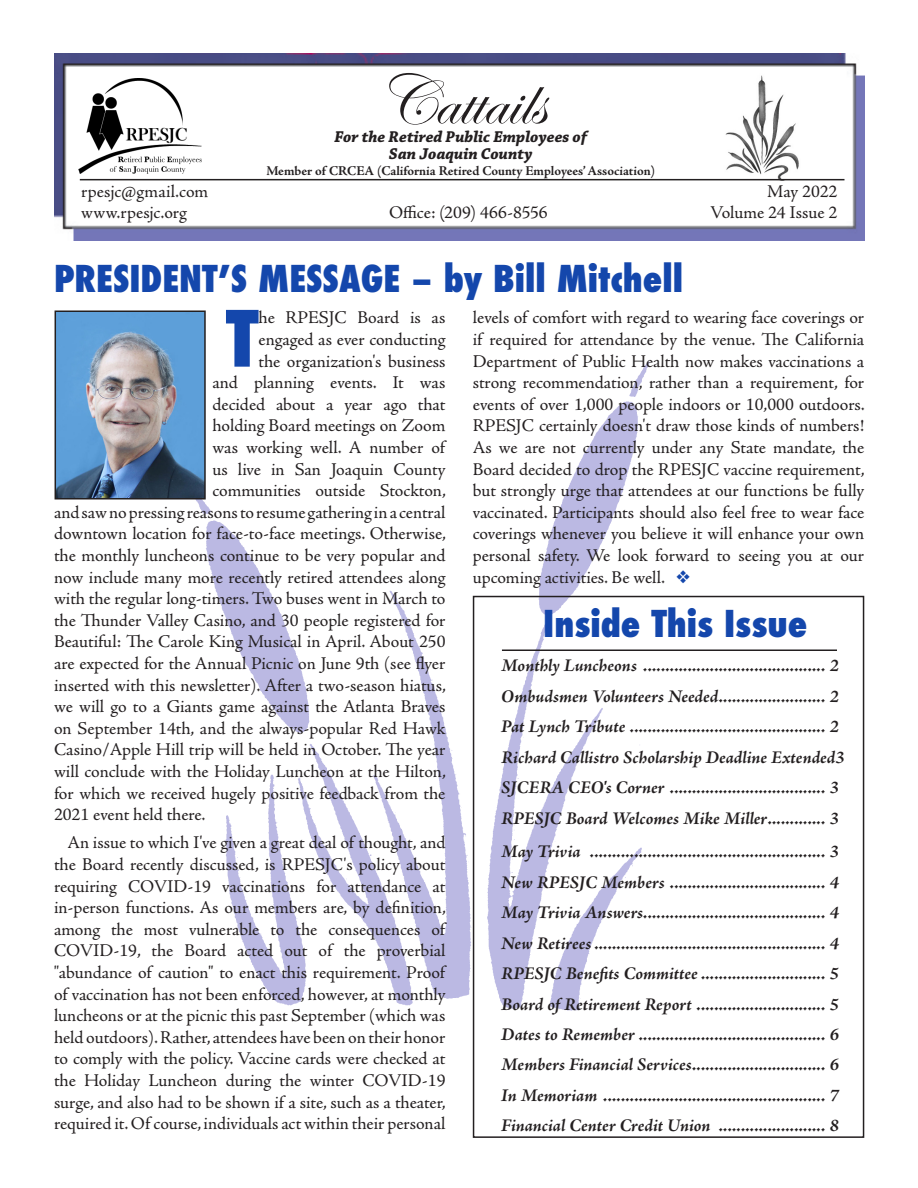
<style>
.page{position:relative;width:918px;height:1188px;background:#fff}
.page>*{position:absolute;margin:0;border:0;box-sizing:border-box;transform-origin:0 0}
.Cover{font:800 condensed 75.3px "Futura";color:#1447ac}
.t1{font:72px "Edwardian Script ITC";color:#231f20}
.t2{font:800 condensed 36px "Futura";color:#1447ac}
.Cover-2{font:18px/21.6px "Adobe Jenson Pro";letter-spacing:-.005em;color:#231f20;text-align:justify}
.t3{font:italic 700 18px "Adobe Jenson Pro";color:#231f20}
.t4{font:italic 700 16.5px "Chaparral Pro";color:#231f20}
.t5{font:700 13.5px "Adobe Jenson Pro";letter-spacing:-.005em;color:#231f20}
.s1{color:#1447ac}
</style>
<div class="page">
<img style="left:55px;top:53px;width:810px;height:188px">
<img style="left:196px;top:361px;width:479px;height:716px">
<img style="left:58px;top:313px;width:145px;height:184px">
<div style="left:55px;top:310px;width:151px;height:190px;border:2px solid #231f20"></div>
<img style="left:723px;top:73px;width:77px;height:109px">
<hr style="left:80px;top:179px;width:765px;height:1px;background:#231f20">
<img style="left:79px;top:79px;width:123px;height:94px">
<div style="left:473px;top:596px;width:391px;height:542px;border:2px solid #231f20"></div>
<hr style="left:502px;top:650px;width:335px;height:1px;background:#231f20">
<p class="t1" style="left:377px;top:62px;width:170px">Cattails</p>
<p class="t4" style="left:334px;top:127px;width:254px">For the Retired Public Employees of</p>
<p class="t4" style="left:389px;top:144px;width:145px">San Joaquin County</p>
<p class="t5" style="left:266px;top:163px;width:390px">Member of CRCEA (California Retired County Employees’ Association)</p>
<p class="Cover-2" style="left:81px;top:180px;width:128px">rpesjc@gmail.com</p>
<p class="Cover-2" style="left:767px;top:180px;width:72px">May 2022</p>
<p class="Cover-2" style="left:81px;top:202px;width:107px">www.rpesjc.org</p>
<p class="Cover-2" style="left:389px;top:202px;width:160px">Office: (209) 466-8556</p>
<p class="Cover-2" style="left:710px;top:202px;width:129px">Volume 24 Issue 2</p>
<p class="t2" style="left:54px;top:254px;width:631px">PRESIDENT’S MESSAGE – by Bill Mitchell</p>
<p class="Cover" style="left:226px;top:287px;width:34px">T</p>
<p class="Cover-2" style="left:259px;top:307px;width:188px">he RPESJC Board is as</p>
<p class="Cover-2" style="left:259px;top:329px;width:188px">engaged as ever conducting</p>
<p class="Cover-2" style="left:259px;top:351px;width:188px">the organization's business</p>
<p class="Cover-2" style="left:212px;top:372px;width:234px">and planning events. It was</p>
<p class="Cover-2" style="left:212px;top:394px;width:235px">decided about a year ago that</p>
<p class="Cover-2" style="left:212px;top:415px;width:235px">holding Board meetings on Zoom</p>
<p class="Cover-2" style="left:212px;top:437px;width:234px">was working well. A number of</p>
<p class="Cover-2" style="left:212px;top:459px;width:235px">us live in San Joaquin County</p>
<p class="Cover-2" style="left:212px;top:480px;width:235px">communities outside Stockton,</p>
<p class="Cover-2" style="left:54px;top:502px;width:393px">and saw no pressing reasons to resume gathering in a central</p>
<p class="Cover-2" style="left:54px;top:523px;width:394px">downtown location for face-to-face meetings. Otherwise,</p>
<p class="Cover-2" style="left:54px;top:545px;width:393px">the monthly luncheons continue to be very popular and</p>
<p class="Cover-2" style="left:54px;top:567px;width:393px">now include many more recently retired attendees along</p>
<p class="Cover-2" style="left:54px;top:588px;width:393px">with the regular long-timers. Two buses went in March to</p>
<p class="Cover-2" style="left:54px;top:610px;width:393px">the Thunder Valley Casino, and 30 people registered for</p>
<p class="Cover-2" style="left:54px;top:631px;width:393px">Beautiful: The Carole King Musical in April. About 250</p>
<p class="Cover-2" style="left:54px;top:653px;width:393px">are expected for the Annual Picnic on June 9th (see flyer</p>
<p class="Cover-2" style="left:54px;top:675px;width:394px">inserted with this newsletter). After a two-season hiatus,</p>
<p class="Cover-2" style="left:54px;top:696px;width:393px">we will go to a Giants game against the Atlanta Braves</p>
<p class="Cover-2" style="left:54px;top:718px;width:393px">on September 14th, and the always-popular Red Hawk</p>
<p class="Cover-2" style="left:54px;top:739px;width:393px">Casino/Apple Hill trip will be held in October. The year</p>
<p class="Cover-2" style="left:54px;top:761px;width:393px">will conclude with the Holiday Luncheon at the Hilton,</p>
<p class="Cover-2" style="left:54px;top:783px;width:393px">for which we received hugely positive feedback from the</p>
<p class="Cover-2" style="left:54px;top:804px;width:153px">2021 event held there.</p>
<p class="Cover-2" style="left:54px;top:832px;width:394px;text-indent:14px">An issue to which I've given a great deal of thought, and the Board recently discussed, is RPESJC's policy about requiring COVID-19 vaccinations for attendance at in-person functions. As our members are, by definition, among the most vulnerable to the consequences of COVID-19, the Board acted out of the proverbial "abundance of caution" to enact this requirement. Proof of vaccination has not been enforced, however, at monthly luncheons or at the picnic this past September (which was held outdoors). Rather, attendees have been on their honor to comply with the policy. Vaccine cards were checked at the Holiday Luncheon during the winter COVID-19 surge, and also had to be shown if a site, such as a theater, required it. Of course, individuals act within their personal</p>
<p class="Cover-2" style="left:473px;top:307px;width:394px">levels of comfort with regard to wearing face coverings or if required for attendance by the venue. The California Department of Public Health now makes vaccinations a strong recommendation, rather than a requirement, for events of over 1,000 people indoors or 10,000 outdoors.<br>RPESJC certainly doesn't draw those kinds of numbers!<br>As we are not currently under any State mandate, the Board decided to drop the RPESJC vaccine requirement, but strongly urge that attendees at our functions be fully vaccinated. Participants should also feel free to wear face coverings whenever you believe it will enhance your own personal safety. We look forward to seeing you at our upcoming activities. Be well. <span class="s1">❖</span></p>
<p class="t2" style="left:543px;top:600px;width:266px">Inside This Issue</p>
<p class="t3" style="left:501px;top:655px;width:339px">Monthly Luncheons ......................................... 2</p>
<p class="t3" style="left:501px;top:686px;width:339px">Ombudsmen Volunteers Needed........................ 2</p>
<p class="t3" style="left:501px;top:716px;width:339px">Pat Lynch Tribute ............................................ 2</p>
<p class="t3" style="left:501px;top:747px;width:345px">Richard Callistro Scholarship Deadline Extended3</p>
<p class="t3" style="left:501px;top:777px;width:339px">SJCERA CEO's Corner ................................... 3</p>
<p class="t3" style="left:501px;top:808px;width:339px">RPESJC Board Welcomes Mike Miller............. 3</p>
<p class="t3" style="left:501px;top:841px;width:339px">May Trivia ..................................................... 3</p>
<p class="t3" style="left:501px;top:872px;width:339px">New RPESJC Members ................................... 4</p>
<p class="t3" style="left:501px;top:902px;width:339px">May Trivia Answers......................................... 4</p>
<p class="t3" style="left:501px;top:933px;width:339px">New Retirees .................................................... 4</p>
<p class="t3" style="left:501px;top:963px;width:339px">RPESJC Benefits Committee ............................ 5</p>
<p class="t3" style="left:501px;top:994px;width:339px">Board of Retirement Report ............................. 5</p>
<p class="t3" style="left:501px;top:1024px;width:339px">Dates to Remember .......................................... 6</p>
<p class="t3" style="left:501px;top:1055px;width:339px">Members Financial Services.............................. 6</p>
<p class="t3" style="left:501px;top:1085px;width:339px">In Memoriam .................................................. 7</p>
<p class="t3" style="left:501px;top:1116px;width:339px">Financial Center Credit Union ........................ 8</p>
</div>
